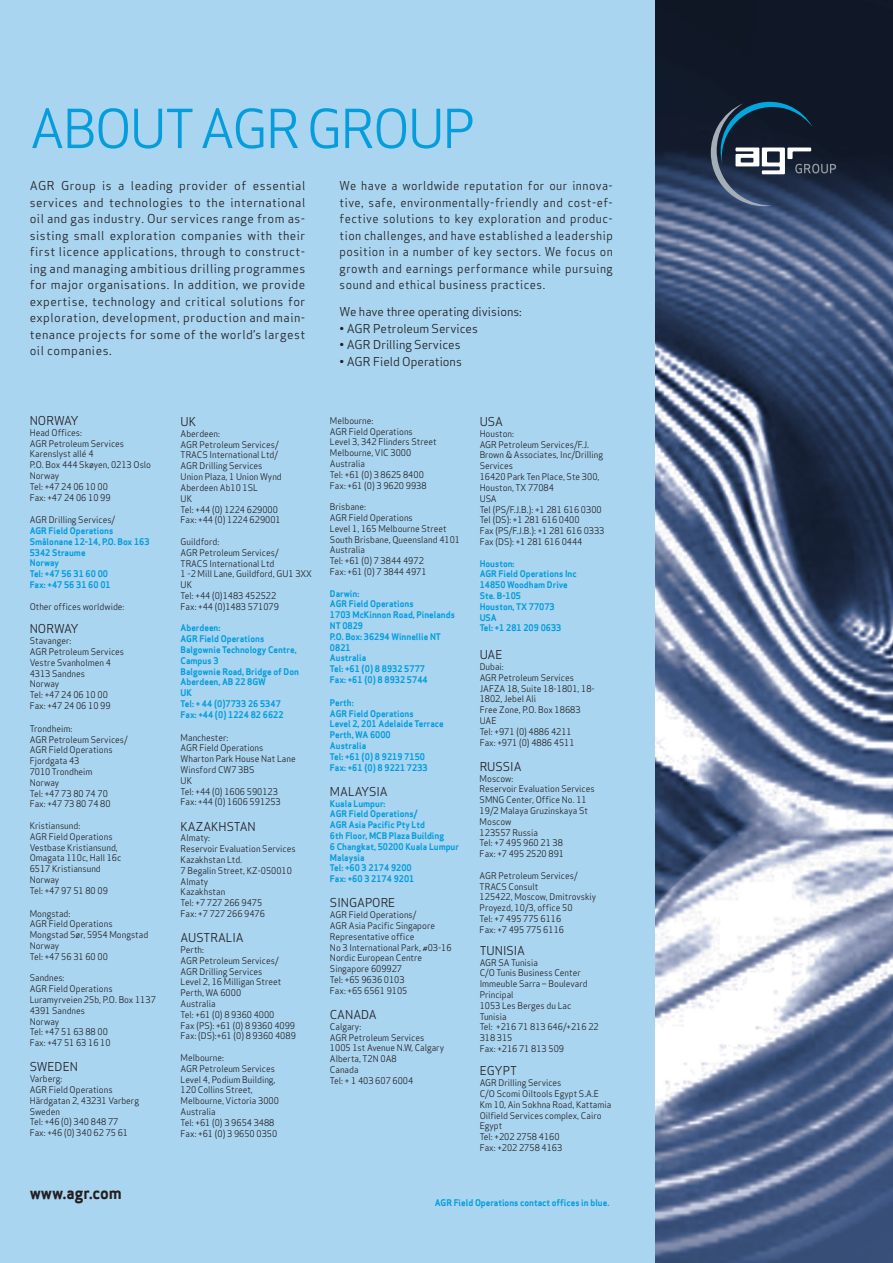
<style>
.page{position:relative;width:893px;height:1263px;background:#fff}
.page>*{position:absolute;margin:0;border:0;box-sizing:border-box;transform-origin:0 0}
.t1{font:52.5px "Apex Sans Book T";letter-spacing:-.04em;color:#069ddc}
.t2{font:16.5px "Apex Sans Bold T";color:#231f20;scale:.96 1}
.t3{font:12px/16.5px "Apex Sans Book T";color:#231f20;text-align:justify}
.t4{font:12px/16.5px "Apex Sans Book T";color:#231f20;text-align:justify;scale:.96 1}
.t5{font:9px/10.8px "Apex Sans Book T";color:#231f20;scale:.96 1}
.t6{font:9px/10.8px "Apex Sans Bold T";color:#069ddc;scale:.96 1}
</style>
<div class="page">
<img style="left:655px;top:0;width:238px;height:1263px">
<div style="left:0;top:0;width:655px;height:1263px;background:#aad5f1"></div>
<svg style="left:711px;top:102px;width:125px;height:104px;background:#2f4055"></svg>
<h1 class="t1" style="left:30px;top:95px;width:447px">ABOUT AGR GROUP</h1>
<p class="t3" style="left:30px;top:178px;width:277px">AGR Group is a leading provider of essential services and technologies to the international oil and gas industry. Our services range from as&shy;sisting small exploration companies with their first licence applications, through to construct&shy;ing and managing ambitious drilling programmes for major organisations. In addition, we provide expertise, technology and critical solutions for exploration, development, production and main&shy;tenance projects for some of the world’s largest oil companies.</p>
<p class="t4" style="left:340px;top:178px;width:286px">We have a worldwide reputation for our innova&shy;tive, safe, environmentally-friendly and cost-ef&shy;fective solutions to key exploration and produc&shy;tion challenges, and have established a leadership position in a number of key sectors. We focus on growth and earnings performance while pursuing sound and ethical business practices.</p>
<h3 class="t3" style="left:340px;top:304px;width:184px">We have three operating divisions:</h3>
<h3 class="t3" style="left:340px;top:320px;width:140px">• AGR Petroleum Services</h3>
<h3 class="t3" style="left:340px;top:337px;width:122px">• AGR Drilling Services</h3>
<h3 class="t3" style="left:340px;top:353px;width:124px">• AGR Field Operations</h3>
<h3 class="t3" style="left:30px;top:412px;width:18px">Norway</h3>
<p class="t5" style="left:30px;top:427px;width:128px">Head Offices:<br>AGR Petroleum Services<br>Karenslyst allé 4<br>P.O. Box 444 Skøyen, 0213 Oslo<br>Norway<br>Tel: +47 24 06 10 00<br>Fax: +47 24 06 10 99</p>
<p class="t5" style="left:30px;top:514px;width:91px">AGR Drilling Services/</p>
<p class="t6" style="left:30px;top:525px;width:126px">AGR Field Operations<br>Smålonane 12-14, P.O. Box 163<br>5342 Straume<br>Norway<br>Tel: +47 56 31 60 00<br>Fax: +47 56 31 60 01</p>
<p class="t5" style="left:30px;top:601px;width:100px">Other offices worldwide:</p>
<h3 class="t3" style="left:30px;top:621px;width:18px">Norway</h3>
<p class="t5" style="left:30px;top:635px;width:100px">Stavanger:<br>AGR Petroleum Services<br>Vestre Svanholmen 4<br>4313 Sandnes<br>Norway<br>Tel: +47 24 06 10 00<br>Fax: +47 24 06 10 99</p>
<p class="t5" style="left:30px;top:723px;width:104px">Trondheim:<br>AGR Petroleum Services/<br>AGR Field Operations<br>Fjordgata 43<br>7010 Trondheim<br>Norway<br>Tel: +47 73 80 74 70<br>Fax: +47 73 80 74 80</p>
<p class="t5" style="left:30px;top:820px;width:97px">Kristiansund:<br>AGR Field Operations<br>Vestbase Kristiansund,<br>Omagata 110c, Hall 16c<br>6517 Kristiansund<br>Norway<br>Tel: +47 97 51 80 09</p>
<p class="t5" style="left:30px;top:908px;width:125px">Mongstad:<br>AGR Field Operations<br>Mongstad Sør, 5954 Mongstad<br>Norway<br>Tel: +47 56 31 60 00</p>
<p class="t5" style="left:30px;top:973px;width:133px">Sandnes:<br>AGR Field Operations<br>Luramyrveien 25b, P.O. Box 1137<br>4391 Sandnes<br>Norway<br>Tel: +47 51 63 88 00<br>Fax: +47 51 63 16 10</p>
<h3 class="t3" style="left:30px;top:1059px;width:50px">SWEDEN</h3>
<p class="t5" style="left:30px;top:1073px;width:115px">Varberg:<br>AGR Field Operations<br>Härdgatan 2, 43231 Varberg<br>Sweden<br>Tel: +46 (0) 340 848 77<br>Fax: +46 (0) 340 62 75 61</p>
<h2 class="t2" style="left:30px;top:1182px;width:98px">www.agr.com</h2>
<h3 class="t3" style="left:181px;top:413px;width:17px">UK</h3>
<p class="t5" style="left:181px;top:428px;width:107px">Aberdeen:<br>AGR Petroleum Services/<br>TRACS International Ltd/<br>AGR Drilling Services<br>Union Plaza, 1 Union Wynd<br>Aberdeen Ab10 1SL<br>UK<br>Tel: +44 (0) 1224 629000<br>Fax: +44 (0) 1224 629001</p>
<p class="t5" style="left:181px;top:536px;width:138px">Guildford:<br>AGR Petroleum Services/<br>TRACS International Ltd<br>1 -2 Mill Lane, Guildford, GU1 3XX<br>UK<br>Tel: +44 (0)1483 452522<br>Fax: +44 (0)1483 571079</p>
<p class="t6" style="left:181px;top:622px;width:125px">Aberdeen:<br>AGR Field Operations<br>Balgownie Technology Centre,<br>Campus 3<br>Balgownie Road, Bridge of Don<br>Aberdeen, AB 22 8GW<br>UK<br>Tel: + 44 (0)7733 26 5347<br>Fax: +44 (0) 1224 82 6622</p>
<p class="t5" style="left:181px;top:732px;width:121px">Manchester:<br>AGR Field Operations<br>Wharton Park House Nat Lane<br>Winsford CW7 3BS<br>UK<br>Tel: +44 (0) 1606 590123<br>Fax: +44 (0) 1606 591253</p>
<h3 class="t3" style="left:181px;top:818px;width:77px">KAZAKHSTAN</h3>
<p class="t5" style="left:181px;top:832px;width:121px">Almaty:<br>Reservoir Evaluation Services<br>Kazakhstan Ltd.<br>7 Begalin Street, KZ-050010<br>Almaty<br>Kazakhstan<br>Tel: +7 727 266 9475<br>Fax: +7 727 266 9476</p>
<h3 class="t3" style="left:181px;top:929px;width:65px">AUSTRALIA</h3>
<p class="t5" style="left:181px;top:944px;width:122px">Perth:<br>AGR Petroleum Services/<br>AGR Drilling Services<br>Level 2, 16 Milligan Street<br>Perth, WA 6000<br>Australia<br>Tel: +61 (0) 8 9360 4000<br>Fax (PS): +61 (0) 8 9360 4099<br>Fax: (DS):+61 (0) 8 9360 4089</p>
<p class="t5" style="left:181px;top:1052px;width:104px">Melbourne:<br>AGR Petroleum Services<br>Level 4, Podium Building,<br>120 Collins Street,<br>Melbourne, Victoria 3000<br>Australia<br>Tel: +61 (0) 3 9654 3488<br>Fax: +61 (0) 3 9650 0350</p>
<p class="t5" style="left:330px;top:415px;width:113px">Melbourne:<br>AGR Field Operations<br>Level 3, 342 Flinders Street<br>Melbourne, VIC 3000<br>Australia<br>Tel: +61 (0) 3 8625 8400<br>Fax: +61 (0) 3 9620 9938</p>
<p class="t5" style="left:330px;top:501px;width:137px">Brisbane:<br>AGR Field Operations<br>Level 1, 165 Melbourne Street<br>South Brisbane, Queensland 4101<br>Australia<br>Tel: +61 (0) 7 3844 4972<br>Fax: +61 (0) 7 3844 4971</p>
<p class="t6" style="left:330px;top:588px;width:132px">Darwin:<br>AGR Field Operations<br>1703 McKinnon Road, Pinelands<br>NT 0829<br>P.O. Box: 36294 Winnellie NT<br>0821<br>Australia<br>Tel: +61 (0) 8 8932 5777<br>Fax: +61 (0) 8 8932 5744</p>
<p class="t6" style="left:330px;top:697px;width:120px">Perth:<br>AGR Field Operations<br>Level 2, 201 Adelaide Terrace<br>Perth, WA 6000<br>Australia<br>Tel: +61 (0) 8 9219 7150<br>Fax: +61 (0) 8 9221 7233</p>
<h3 class="t3" style="left:330px;top:783px;width:59px">MALAYSIA</h3>
<p class="t6" style="left:330px;top:798px;width:136px">Kuala Lumpur:<br>AGR Field Operations/<br>AGR Asia Pacific Pty Ltd<br>6th Floor, MCB Plaza Building<br>6 Changkat, 50200 Kuala Lumpur<br>Malaysia<br>Tel: +60 3 2174 9200<br>Fax: +60 3 2174 9201</p>
<h3 class="t3" style="left:330px;top:895px;width:9px">singapore</h3>
<p class="t5" style="left:330px;top:909px;width:128px">AGR Field Operations/<br>AGR Asia Pacific Singapore<br>Representative office<br>No 3 International Park, #03-16<br>Nordic European Centre<br>Singapore 609927<br>Tel: +65 9636 0103<br>Fax: +65 6561 9105</p>
<h3 class="t3" style="left:330px;top:1006px;width:9px">canada</h3>
<p class="t5" style="left:330px;top:1021px;width:120px">Calgary:<br>AGR Petroleum Services<br>1005 1st Avenue N.W, Calgary<br>Alberta, T2N 0A8<br>Canada<br>Tel: + 1 403 607 6004</p>
<h3 class="t3" style="left:480px;top:413px;width:25px">USA</h3>
<p class="t5" style="left:480px;top:428px;width:132px">Houston:<br>AGR Petroleum Services/F.J.<br>Brown &amp; Associates, Inc/Drilling<br>Services<br>16420 Park Ten Place, Ste 300,<br>Houston, TX 77084<br>USA<br>Tel (PS/F.J.B.): +1 281 616 0300<br>Tel (DS): +1 281 616 0400<br>Fax (PS/F.J.B.): +1 281 616 0333<br>Fax (DS): +1 281 616 0444</p>
<p class="t6" style="left:480px;top:558px;width:103px">Houston:<br>AGR Field Operations Inc<br>14850 Woodham Drive<br>Ste. B-105<br>Houston, TX 77073<br>USA<br>Tel: +1 281 209 0633</p>
<h3 class="t3" style="left:480px;top:646px;width:24px">UAE</h3>
<p class="t5" style="left:480px;top:661px;width:121px">Dubai:<br>AGR Petroleum Services<br>JAFZA 18, Suite 18-1801, 18-<br>1802, Jebel Ali<br>Free Zone, P.O. Box 18683<br>UAE<br>Tel: +971 (0) 4886 4211<br>Fax: +971 (0) 4886 4511</p>
<h3 class="t3" style="left:480px;top:758px;width:43px">RUSSIA</h3>
<p class="t5" style="left:480px;top:773px;width:121px">Moscow:<br>Reservoir Evaluation Services<br>SMNG Center, Office No. 11<br>19/2 Malaya Gruzinskaya St<br>Moscow<br>123557 Russia<br>Tel: +7 495 960 21 38<br>Fax: +7 495 2520 891</p>
<p class="t5" style="left:480px;top:870px;width:123px">AGR Petroleum Services/<br>TRACS Consult<br>125422, Moscow, Dmitrovskiy<br>Proyezd, 10/3, office 50<br>Tel: +7 495 775 6116<br>Fax: +7 495 775 6116</p>
<h3 class="t3" style="left:480px;top:942px;width:47px">TUNISIA</h3>
<p class="t5" style="left:480px;top:957px;width:126px">AGR SA Tunisia<br>C/O Tunis Business Center<br>Immeuble Sarra – Boulevard<br>Principal<br>1053 Les Berges du Lac<br>Tunisia<br>Tel: +216 71 813 646/+216 22<br>318 315<br>Fax: +216 71 813 509</p>
<h3 class="t3" style="left:480px;top:1062px;width:39px">EGYPT</h3>
<p class="t5" style="left:480px;top:1077px;width:139px">AGR Drilling Services<br>C/O Scomi Oiltools Egypt S.A.E<br>Km 10, Ain Sokhna Road, Kattamia<br>Oilfield Services complex, Cairo<br>Egypt<br>Tel: +202 2758 4160<br>Fax: +202 2758 4163</p>
<p class="t6" style="left:435px;top:1197px;width:183px">AGR Field Operations contact offices in blue.</p>
</div>
